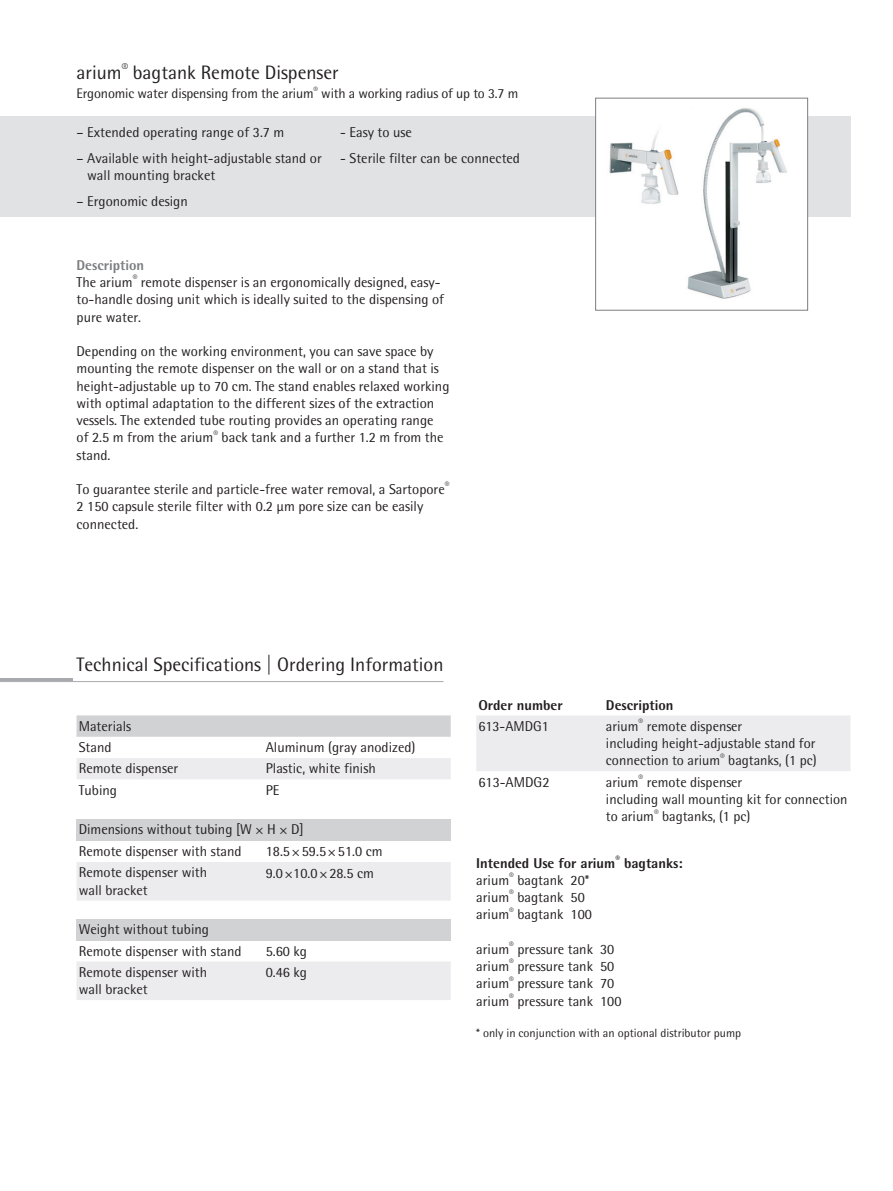
<style>
.page{position:relative;width:893px;height:1191px;background:#fff}
.page>*{position:absolute;margin:0;border:0;box-sizing:border-box;transform-origin:0 0}
.t1{font:19.5px "Sartorius Rotis Sans 2013";color:#231f20}
.t2{font:14.25px/17.2px "Sartorius Rotis Sans 2013";color:#231f20}
.t3{font:800 14.25px "Sartorius Rotis Sans 2013";color:#231f20}
.t4{font:13.8px "Sartorius Rotis Sans 2013";letter-spacing:-.01em;color:#231f20}
.t5{font:12px "Sartorius Rotis Sans 2013";color:#231f20}
.s1{font-weight:800;color:#7c7e81}
.s2{font-weight:800}
</style>
<div class="page">
<div style="left:0;top:116px;width:850px;height:101px;background:#e1e2e4"></div>
<div style="left:595px;top:98px;width:213px;height:212px;background:#fff;border:1px solid #7c7e81"></div>
<img style="left:687px;top:108px;width:100px;height:191px">
<div style="left:598px;top:122px;width:103px;height:98px;background:#fff"></div>
<img style="left:609px;top:132px;width:70px;height:72px">
<hr style="left:0;top:681px;width:443px;height:1px;background:#a8a9ad">
<hr style="left:0;top:678px;width:72px;height:3px;background:#a8a9ad">
<div style="left:77px;top:715px;width:374px;height:21px;background:#d1d2d4"></div>
<div style="left:77px;top:758px;width:374px;height:21px;background:#ececee"></div>
<div style="left:77px;top:819px;width:374px;height:21px;background:#d1d2d4"></div>
<div style="left:77px;top:919px;width:374px;height:21px;background:#d1d2d4"></div>
<div style="left:77px;top:962px;width:374px;height:38px;background:#ececee"></div>
<div style="left:476px;top:716px;width:374px;height:55px;background:#ececee"></div>
<div style="left:77px;top:862px;width:374px;height:38px;background:#ececee"></div>
<h1 class="t1" style="left:77px;top:61px;width:264px">arium<sup>®</sup> bagtank Remote Dispenser</h1>
<p class="t4" style="left:77px;top:85px;width:443px">Ergonomic water dispensing from the arium<sup>®</sup> with a working radius of up to 3.7 m</p>
<p class="t2" style="left:77px;top:124px;width:209px">– Extended operating range of 3.7 m</p>
<p class="t2" style="left:87px;top:150px;width:236px;text-indent:-11px">– Available with height-adjustable stand or wall mounting bracket</p>
<p class="t2" style="left:77px;top:193px;width:113px">– Ergonomic design</p>
<p class="t2" style="left:340px;top:124px;width:73px">- Easy to use</p>
<p class="t2" style="left:340px;top:150px;width:181px">- Sterile filter can be connected</p>
<p class="t2" style="left:77px;top:256px;width:369px"><span class="s1">Description<br></span>The arium<sup>®</sup> remote dispenser is an ergonomically designed, easy&shy;to-handle dosing unit which is ideally suited to the dispensing of pure water.</p>
<p class="t2" style="left:77px;top:342px;width:374px">Depending on the working environment, you can save space by mounting the remote dispenser on the wall or on a stand that is height-adjustable up to 70 cm. The stand enables relaxed working with optimal adaptation to the different sizes of the extraction vessels. The extended tube routing provides an operating range<br>of 2.5 m from the arium<sup>®</sup> back tank and a further 1.2 m from the stand.</p>
<p class="t2" style="left:77px;top:480px;width:374px">To guarantee sterile and particle-free water removal, a Sartopore<sup>®<br></sup>2 150 capsule sterile filter with 0.2 µm pore size can be easily connected.</p>
<h1 class="t1" style="left:77px;top:652px;width:368px">Technical Specifications | Ordering Information</h1>
<p class="t2" style="left:79px;top:715px;width:54px;line-height:21.3px">Materials<br>Stand</p>
<p class="t2" style="left:266px;top:738px;width:151px">Aluminum (gray anodized)</p>
<p class="t2" style="left:79px;top:760px;width:101px">Remote dispenser</p>
<p class="t2" style="left:266px;top:760px;width:111px">Plastic, white finish</p>
<p class="t2" style="left:79px;top:781px;width:40px">Tubing</p>
<p class="t2" style="left:266px;top:781px;width:15px">PE</p>
<p class="t2" style="left:79px;top:818px;width:227px;line-height:21.3px">Dimensions without tubing [W × H × D]<br>Remote dispenser with stand</p>
<p class="t2" style="left:266px;top:842px;width:118px">18.5 59.5 51.0 cm</p>
<p class="t2" style="left:79px;top:863px;width:130px">Remote dispenser with wall bracket</p>
<p class="t2" style="left:266px;top:864px;width:110px">9.0 10.0 28.5 cm</p>
<p class="t2" style="left:79px;top:918px;width:165px;line-height:21.3px">Weight without tubing<br>Remote dispenser with stand</p>
<p class="t2" style="left:266px;top:942px;width:43px">5.60 kg</p>
<p class="t2" style="left:79px;top:963px;width:130px">Remote dispenser with wall bracket</p>
<p class="t2" style="left:266px;top:963px;width:43px">0.46 kg</p>
<p class="t3" style="left:478px;top:695px;width:86px">Order number</p>
<p class="t3" style="left:606px;top:695px;width:69px">Description</p>
<p class="t2" style="left:478px;top:717px;width:72px">613-AMDG1</p>
<p class="t2" style="left:606px;top:717px;width:212px">arium<sup>®</sup> remote dispenser<br>including height-adjustable stand for connection to arium<sup>®</sup> bagtanks, (1 pc)</p>
<p class="t2" style="left:478px;top:773px;width:73px">613-AMDG2</p>
<p class="t2" style="left:606px;top:773px;width:243px">arium<sup>®</sup> remote dispenser<br>including wall mounting kit for connection to arium<sup>®</sup> bagtanks, (1 pc)</p>
<p class="t2" style="left:476px;top:854px;width:208px"><span class="s2">Intended Use for arium</span><sup>®</sup> <span class="s2">bagtanks: </span>arium<sup>®</sup> bagtank 20*<br>arium<sup>®</sup> bagtank 50<br>arium<sup>®</sup> bagtank 100</p>
<p class="t2" style="left:476px;top:940px;width:147px">arium<sup>®</sup> pressure tank 30 arium<sup>®</sup> pressure tank 50 arium<sup>®</sup> pressure tank 70 arium<sup>®</sup> pressure tank 100</p>
<p class="t5" style="left:476px;top:1026px;width:266px">* only in conjunction with an optional distributor pump</p>
</div>
